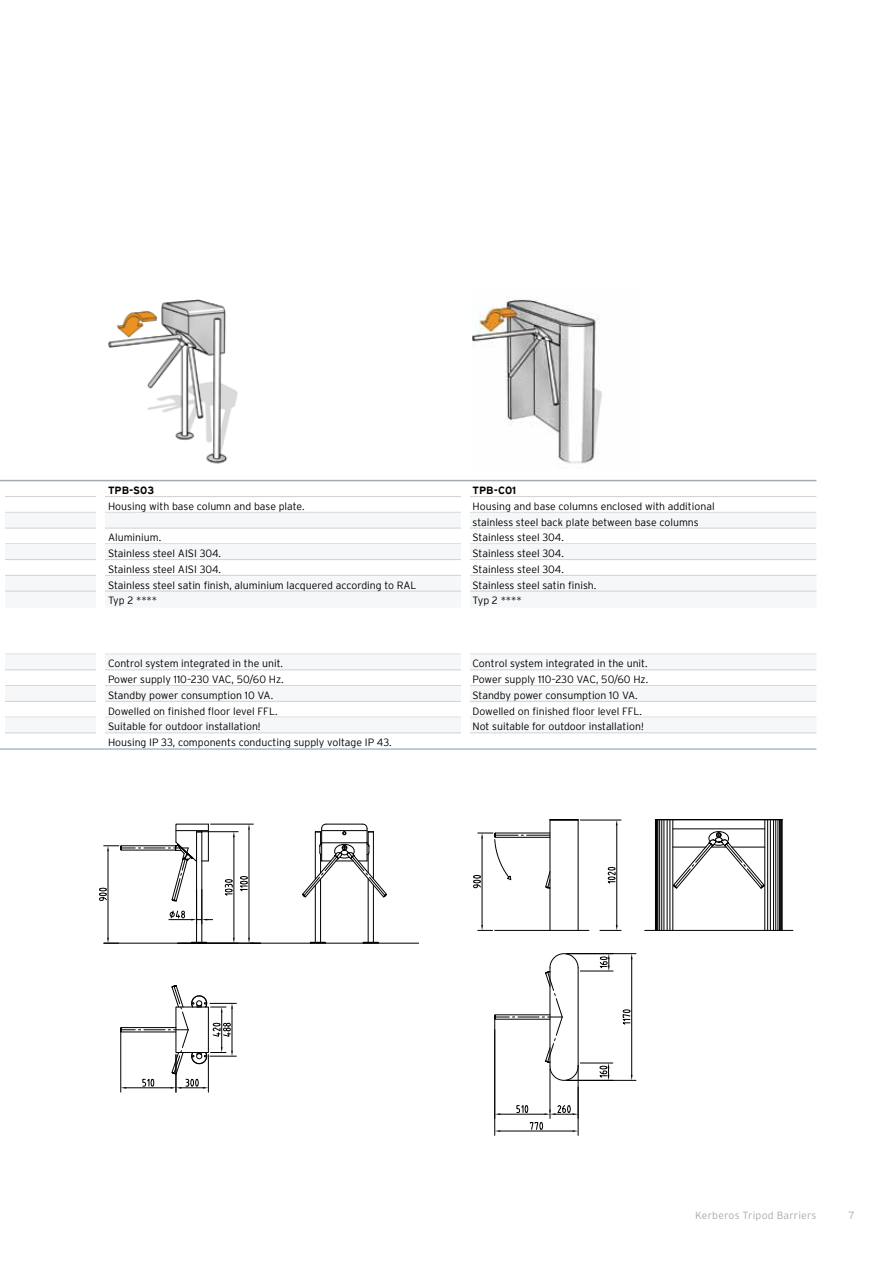
<style>
.page{position:relative;width:893px;height:1263px;background:#fff}
.page>*{position:absolute;margin:0;border:0;box-sizing:border-box;transform-origin:0 0}
.t1{font:300 10.5px/15.8px "Interstate";color:#000}
.t2{font:300 10.5px "Interstate Tab";letter-spacing:.02em;color:#a4acb1}
.t3{font:700 10.5px "Interstate";color:#000}
</style>
<div class="page">
<hr style="left:645px;top:930px;width:148px;height:1px;background:#000">
<hr style="left:578px;top:1065px;width:1px;height:70px;background:#000">
<hr style="left:494px;top:1019px;width:1px;height:116px;background:#000">
<hr style="left:500px;top:1131px;width:73px;height:1px;background:#000">
<svg style="left:530px;top:1122px;width:13px;height:8px"></svg>
<hr style="left:500px;top:1114px;width:44px;height:1px;background:#000">
<svg style="left:516px;top:1105px;width:12px;height:8px"></svg>
<hr style="left:550px;top:1069px;width:1px;height:49px;background:#000">
<svg style="left:544px;top:1105px;width:34px;height:10px"></svg>
<hr style="left:566px;top:953px;width:70px;height:1px;background:#000">
<hr style="left:566px;top:1080px;width:70px;height:1px;background:#000">
<hr style="left:631px;top:959px;width:1px;height:116px;background:#000">
<svg style="left:622px;top:1009px;width:9px;height:16px"></svg>
<hr style="left:580px;top:1063px;width:33px;height:1px;background:#000">
<svg style="left:598px;top:1063px;width:11px;height:17px"></svg>
<hr style="left:580px;top:971px;width:33px;height:1px;background:#000">
<svg style="left:599px;top:954px;width:11px;height:17px"></svg>
<svg style="left:494px;top:953px;width:85px;height:128px"></svg>
<svg style="left:473px;top:819px;width:310px;height:112px"></svg>
<hr style="left:250px;top:943px;width:169px;height:1px;background:#000">
<hr style="left:104px;top:943px;width:157px;height:1px;background:#000">
<hr style="left:196px;top:832px;width:1px;height:110px;background:#000">
<hr style="left:201px;top:832px;width:1px;height:110px;background:#000">
<hr style="left:320px;top:879px;width:1px;height:63px;background:#000">
<hr style="left:315px;top:885px;width:1px;height:57px;background:#000">
<hr style="left:368px;top:879px;width:1px;height:63px;background:#000">
<hr style="left:373px;top:885px;width:1px;height:57px;background:#000">
<hr style="left:211px;top:824px;width:42px;height:1px;background:#000">
<hr style="left:249px;top:829px;width:1px;height:109px;background:#000">
<svg style="left:240px;top:876px;width:8px;height:16px"></svg>
<svg style="left:310px;top:941px;width:16px;height:3px"></svg>
<svg style="left:363px;top:941px;width:16px;height:3px"></svg>
<svg style="left:178px;top:941px;width:30px;height:2px"></svg>
<hr style="left:202px;top:889px;width:1px;height:35px;background:#000">
<svg style="left:169px;top:910px;width:44px;height:10px"></svg>
<svg style="left:302px;top:823px;width:85px;height:79px"></svg>
<hr style="left:201px;top:831px;width:37px;height:1px;background:#000">
<hr style="left:234px;top:837px;width:1px;height:101px;background:#000">
<svg style="left:224px;top:879px;width:9px;height:17px"></svg>
<hr style="left:108px;top:851px;width:1px;height:87px;background:#000">
<svg style="left:104px;top:938px;width:15px;height:6px"></svg>
<svg style="left:99px;top:823px;width:110px;height:79px"></svg>
<hr style="left:208px;top:1054px;width:1px;height:38px;background:#000">
<hr style="left:176px;top:1054px;width:1px;height:38px;background:#000">
<hr style="left:120px;top:1032px;width:1px;height:60px;background:#000">
<svg style="left:120px;top:985px;width:116px;height:104px"></svg>
<img style="left:108px;top:299px;width:130px;height:165px">
<img style="left:472px;top:299px;width:130px;height:165px">
<hr style="left:0;top:480px;width:816px;height:1px;background:#a4acb1">
<hr style="left:0;top:496px;width:816px;height:1px;background:#cdd2d6">
<hr style="left:0;top:512px;width:816px;height:1px;background:#cdd2d6">
<div style="left:0;top:513px;width:816px;height:15px;background:#f6f7f8"></div>
<hr style="left:0;top:528px;width:816px;height:1px;background:#cdd2d6">
<hr style="left:0;top:543px;width:816px;height:1px;background:#cdd2d6">
<div style="left:0;top:544px;width:816px;height:15px;background:#f6f7f8"></div>
<hr style="left:0;top:559px;width:816px;height:1px;background:#cdd2d6">
<hr style="left:0;top:575px;width:816px;height:1px;background:#cdd2d6">
<div style="left:0;top:576px;width:816px;height:32px;background:#f6f7f8"></div>
<hr style="left:0;top:591px;width:816px;height:1px;background:#cdd2d6">
<div style="left:0;top:654px;width:816px;height:15px;background:#f6f7f8"></div>
<hr style="left:0;top:669px;width:816px;height:1px;background:#cdd2d6">
<hr style="left:0;top:685px;width:816px;height:1px;background:#cdd2d6">
<div style="left:0;top:686px;width:816px;height:15px;background:#f6f7f8"></div>
<hr style="left:0;top:701px;width:816px;height:1px;background:#cdd2d6">
<div style="left:0;top:717px;width:816px;height:15px;background:#f6f7f8"></div>
<hr style="left:0;top:732px;width:816px;height:1px;background:#cdd2d6">
<hr style="left:0;top:749px;width:816px;height:1px;background:#779cc1">
<div style="left:97px;top:487px;width:8px;height:256px;background:#fff"></div>
<div style="left:461px;top:488px;width:9px;height:256px;background:#fff"></div>
<hr style="left:0;top:488px;width:4px;height:256px;background:#fff">
<p class="t3" style="left:108px;top:484px;width:48px">TPB-S03</p>
<p class="t3" style="left:472px;top:484px;width:45px">TPB-C01</p>
<p class="t1" style="left:108px;top:498px;width:198px">Housing with base column and base plate.</p>
<p class="t1" style="left:472px;top:498px;width:244px">Housing and base columns enclosed with additional stainless steel back plate between base columns</p>
<p class="t1" style="left:108px;top:530px;width:55px">Aluminium.</p>
<p class="t1" style="left:472px;top:530px;width:93px">Stainless steel 304.</p>
<p class="t1" style="left:108px;top:545px;width:115px">Stainless steel AISI 304.</p>
<p class="t1" style="left:472px;top:545px;width:93px">Stainless steel 304.</p>
<p class="t1" style="left:108px;top:561px;width:115px">Stainless steel AISI 304.</p>
<p class="t1" style="left:472px;top:561px;width:93px">Stainless steel 304.</p>
<p class="t1" style="left:108px;top:577px;width:310px">Stainless steel satin finish, aluminium lacquered according to RAL</p>
<p class="t1" style="left:472px;top:577px;width:125px">Stainless steel satin finish.</p>
<p class="t1" style="left:108px;top:593px;width:51px">Typ 2 ****</p>
<p class="t1" style="left:472px;top:593px;width:51px">Typ 2 ****</p>
<p class="t1" style="left:108px;top:656px;width:177px">Control system integrated in the unit.</p>
<p class="t1" style="left:472px;top:656px;width:177px">Control system integrated in the unit.</p>
<p class="t1" style="left:108px;top:671px;width:177px">Power supply 110–230 VAC, 50/60 Hz.</p>
<p class="t1" style="left:472px;top:671px;width:177px">Power supply 110–230 VAC, 50/60 Hz.</p>
<p class="t1" style="left:108px;top:687px;width:167px">Standby power consumption 10 VA.</p>
<p class="t1" style="left:472px;top:687px;width:167px">Standby power consumption 10 VA.</p>
<p class="t1" style="left:108px;top:703px;width:171px">Dowelled on finished floor level FFL.</p>
<p class="t1" style="left:472px;top:703px;width:171px">Dowelled on finished floor level FFL.</p>
<p class="t1" style="left:108px;top:719px;width:154px">Suitable for outdoor installation!</p>
<p class="t1" style="left:472px;top:719px;width:173px">Not suitable for outdoor installation!</p>
<p class="t1" style="left:108px;top:734px;width:285px">Housing IP 33, components conducting supply voltage IP 43.</p>
<p class="t2" style="left:695px;top:1209px;width:123px">Kerberos Tripod Barriers</p>
<p class="t2" style="left:848px;top:1209px;width:8px">7</p>
</div>
